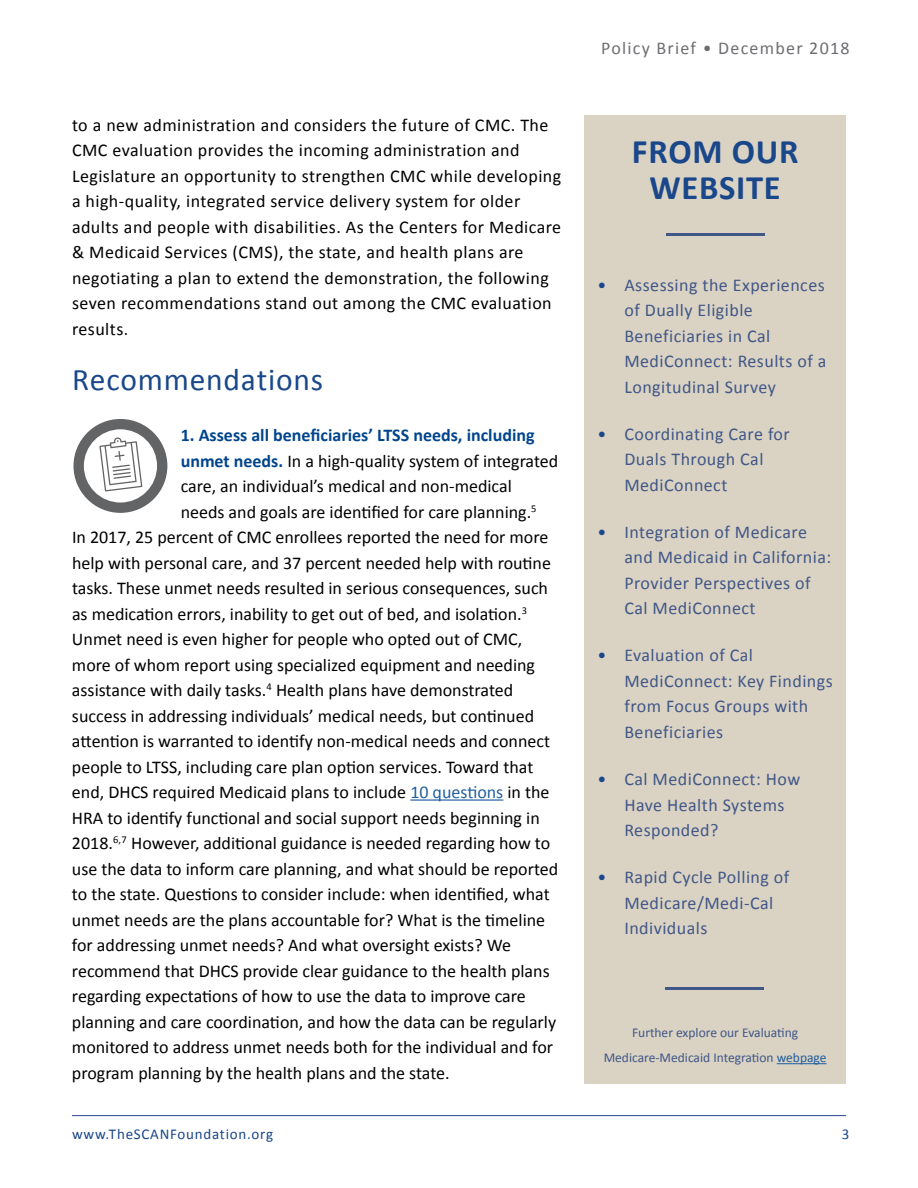
<style>
.page{position:relative;width:918px;height:1188px;background:#fff}
.page>*{position:absolute;margin:0;border:0;box-sizing:border-box;transform-origin:0 0}
.t1{font:700 34.5px/36px "Calibri";letter-spacing:.02em;color:#19478a;text-align:center}
.t2{font:31.5px "Calibri";letter-spacing:.025em;color:#19478a}
.t3{font:18px "Calibri";color:#000}
.t4{font:18px/25.5px "Calibri";letter-spacing:.025em;color:#000}
.t5{font:18px/25.5px "Calibri";letter-spacing:.025em;color:#405787}
.t6{font:700 18px "Calibri";color:#00458c}
.t7{font:18px "Calibri";letter-spacing:.07em;color:#6d6e71}
.t8{font:15px "Calibri";letter-spacing:.05em;color:#19478a}
.t9{font:13.5px/25.5px "Calibri";color:#3f5788;text-align:center}
.s1{font-weight:700;color:#00458c}
.s2{color:#215e9e}
.s3{color:#19478a}
</style>
<div class="page">
<hr style="left:72px;top:1115px;width:774px;height:1px;background:#25408f">
<hr style="left:410px;top:799px;width:93px;height:2px;background:#215e9e">
<div style="left:584px;top:116px;width:262px;height:968px;background:#dad2c3"></div>
<hr style="left:666px;top:233px;width:98px;height:3px;background:#405787">
<div style="left:74px;top:419px;width:93px;height:94px;background:#636466;border-radius:50%"></div>
<div style="left:84px;top:429px;width:73px;height:74px;background:#fff;border-radius:50%"></div>
<svg style="left:99px;top:437px;width:43px;height:55px"></svg>
<hr style="left:665px;top:987px;width:98px;height:2px;background:#405787">
<hr style="left:777px;top:1063px;width:50px;height:1px;background:#215e9e">
<p class="t4" style="left:72px;top:112px;width:491px">to a new administration and considers the future of CMC. The CMC evaluation provides the incoming administration and Legislature an opportunity to strengthen CMC while developing a high-quality, integrated service delivery system for older adults and people with disabilities. As the Centers for Medicare &amp; Medicaid Services (CMS), the state, and health plans are negotiating a plan to extend the demonstration, the following seven recommendations stand out among the CMC evaluation results.</p>
<h2 class="t2" style="left:72px;top:360px;width:253px">Recommendations</h2>
<p class="t6" style="left:181px;top:424px;width:356px">1. Assess all beneficiaries’ LTSS needs, including</p>
<p class="t3" style="left:181px;top:449px;width:379px"><span class="s1">unmet needs.</span> In a high-quality system of integrated</p>
<p class="t3" style="left:181px;top:475px;width:333px">care, an individual’s medical and non-medical</p>
<p class="t3" style="left:181px;top:500px;width:357px">needs and goals are identified for care planning.<sup>5</sup></p>
<p class="t3" style="left:72px;top:526px;width:478px">In 2017, 25 percent of CMC enrollees reported the need for more</p>
<p class="t3" style="left:72px;top:551px;width:481px">help with personal care, and 37 percent needed help with routine</p>
<p class="t3" style="left:72px;top:577px;width:478px">tasks. These unmet needs resulted in serious consequences, such</p>
<p class="t3" style="left:72px;top:602px;width:457px">as medication errors, inability to get out of bed, and isolation.<sup>3</sup></p>
<p class="t3" style="left:72px;top:628px;width:452px">Unmet need is even higher for people who opted out of CMC,</p>
<p class="t3" style="left:72px;top:653px;width:465px">more of whom report using specialized equipment and needing</p>
<p class="t3" style="left:72px;top:679px;width:443px">assistance with daily tasks.<sup>4</sup> Health plans have demonstrated</p>
<p class="t3" style="left:72px;top:704px;width:464px">success in addressing individuals’ medical needs, but continued</p>
<p class="t3" style="left:72px;top:730px;width:480px">attention is warranted to identify non-medical needs and connect</p>
<p class="t3" style="left:72px;top:755px;width:463px">people to LTSS, including care plan option services. Toward that</p>
<p class="t3" style="left:72px;top:781px;width:479px">end, DHCS required Medicaid plans to include <span class="s2">10 questions</span> in the</p>
<p class="t3" style="left:72px;top:806px;width:469px">HRA to identify functional and social support needs beginning in</p>
<p class="t3" style="left:72px;top:832px;width:480px">2018.<sup>6,7</sup> However, additional guidance is needed regarding how to</p>
<p class="t3" style="left:72px;top:857px;width:488px">use the data to inform care planning, and what should be reported</p>
<p class="t3" style="left:72px;top:883px;width:479px">to the state. Questions to consider include: when identified, what</p>
<p class="t3" style="left:72px;top:908px;width:475px">unmet needs are the plans accountable for? What is the timeline</p>
<p class="t3" style="left:72px;top:934px;width:441px">for addressing unmet needs? And what oversight exists? We</p>
<p class="t3" style="left:72px;top:959px;width:479px">recommend that DHCS provide clear guidance to the health plans</p>
<p class="t3" style="left:72px;top:985px;width:455px">regarding expectations of how to use the data to improve care</p>
<p class="t3" style="left:72px;top:1010px;width:486px">planning and care coordination, and how the data can be regularly</p>
<p class="t3" style="left:72px;top:1036px;width:483px">monitored to address unmet needs both for the individual and for</p>
<p class="t3" style="left:72px;top:1061px;width:379px">program planning by the health plans and the state.</p>
<p class="t7" style="left:601px;top:36px;width:250px">Policy Brief • December 2018</p>
<h1 class="t1" style="left:632px;top:134px;width:168px">FROM OUR<br>WEBSITE</h1>
<p class="t5" style="left:624px;top:272px;width:204px;text-indent:-27px"><span class="s3">•</span> Assessing the Experiences of Dually Eligible<br>Beneficiaries in Cal<br>MediConnect: Results of a<br>Longitudinal Survey</p>
<p class="t5" style="left:624px;top:421px;width:167px;text-indent:-27px"><span class="s3">•</span> Coordinating Care for<br>Duals Through Cal<br>MediConnect</p>
<p class="t5" style="left:624px;top:519px;width:208px;text-indent:-27px"><span class="s3">•</span> Integration of Medicare and Medicaid in California:<br>Provider Perspectives of<br>Cal MediConnect</p>
<p class="t5" style="left:624px;top:643px;width:210px;text-indent:-27px"><span class="s3">•</span> Evaluation of Cal<br>MediConnect: Key Findings from Focus Groups with<br>Beneficiaries</p>
<p class="t5" style="left:624px;top:766px;width:177px;text-indent:-27px"><span class="s3">•</span> Cal MediConnect: How<br>Have Health Systems<br>Responded?</p>
<p class="t5" style="left:624px;top:865px;width:166px;text-indent:-27px"><span class="s3">•</span> Rapid Cycle Polling of<br>Medicare/Medi-Cal<br>Individuals</p>
<p class="t9" style="left:604px;top:1020px;width:224px">Further explore our Evaluating<br>Medicare-Medicaid Integration <span class="s2">webpage</span></p>
<p class="t8" style="left:72px;top:1124px;width:203px">www.TheSCANFoundation.org</p>
<p class="t8" style="left:842px;top:1124px;width:9px">3</p>
</div>
